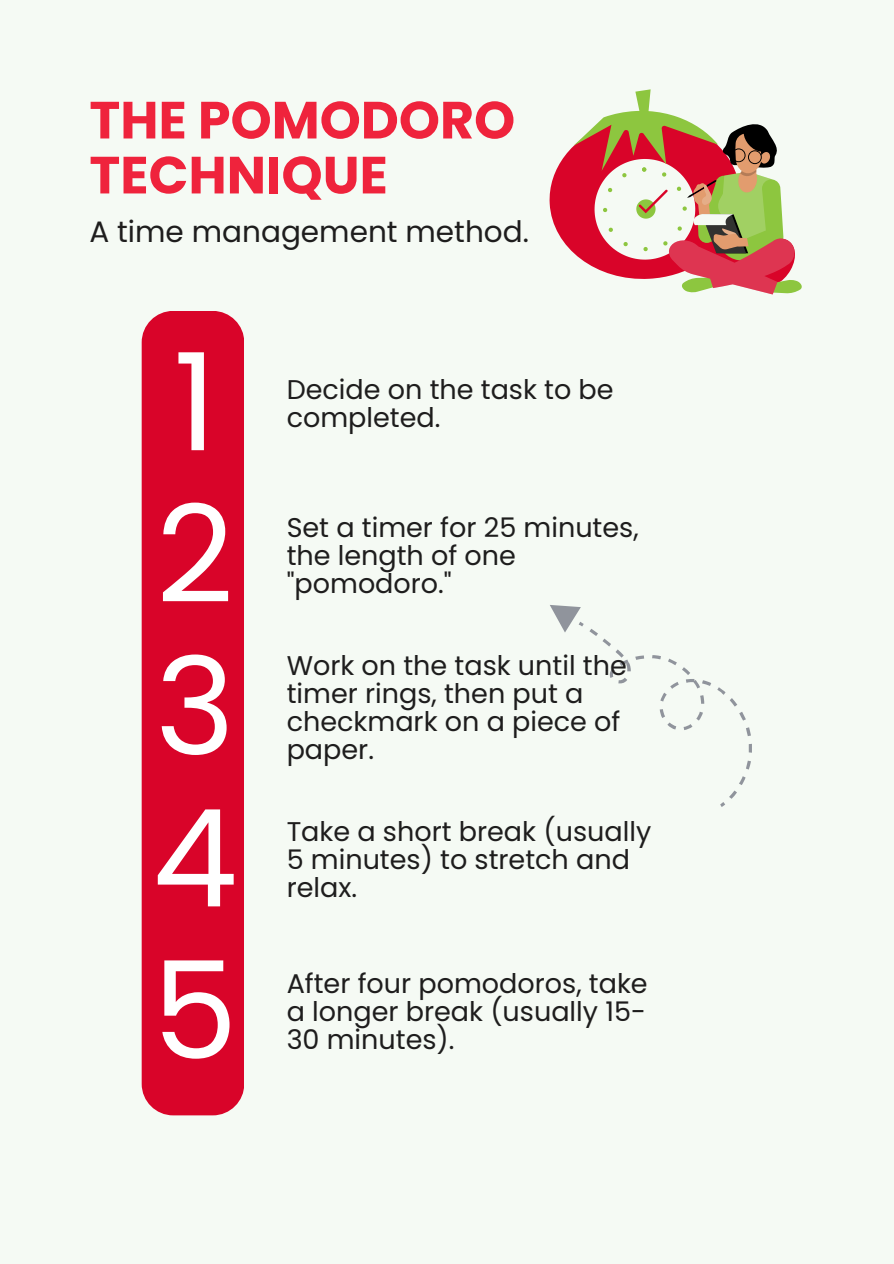
<style>
.page{position:relative;width:894px;height:1264px;background:#fff}
.page>*{position:absolute;margin:0;border:0;box-sizing:border-box;transform-origin:0 0}
.t1{font:135.3px "Poppins";color:#fff}
.t2{font:700 52.2px/54.9px "Poppins";color:#ef233c}
.t3{font:29.55px "Poppins";color:#1e1d1d}
.t4{font:27px/28.2px "Poppins";color:#1e1d1d}
</style>
<div class="page">
<div style="left:0;top:0;width:893px;height:1263px;background:#f5faf4"></div>
<svg style="left:549px;top:89px;width:253px;height:205px"></svg>
<svg style="left:589px;top:629px;width:162px;height:178px"></svg>
<svg style="left:550px;top:605px;width:33px;height:27px"></svg>
<div style="left:142px;top:311px;width:102px;height:804px;background:#d90429;border-radius:32px"></div>
<h1 class="t2" style="left:89px;top:93px;width:427px">THE POMODORO<br>TECHNIQUE</h1>
<p class="t3" style="left:89px;top:210px;width:441px">A time management method.</p>
<p class="t1" style="left:173px;top:308px;width:45px">1</p>
<p class="t1" style="left:156px;top:460px;width:79px">2</p>
<p class="t1" style="left:155px;top:612px;width:81px">3</p>
<p class="t1" style="left:152px;top:764px;width:87px">4</p>
<p class="t1" style="left:152px;top:916px;width:86px">5</p>
<p class="t4" style="left:286px;top:375px;width:328px">Decide on the task to be completed.</p>
<p class="t4" style="left:286px;top:513px;width:353px">Set a timer for 25 minutes, the length of one</p>
<p class="t4" style="left:286px;top:569px;width:167px">"pomodoro."</p>
<p class="t4" style="left:286px;top:651px;width:341px">Work on the task until the timer rings, then put a checkmark on a piece of</p>
<p class="t4" style="left:286px;top:735px;width:89px">paper.</p>
<p class="t4" style="left:286px;top:817px;width:366px">Take a short break (usually<br>5 minutes) to stretch and</p>
<p class="t4" style="left:286px;top:873px;width:72px">relax.</p>
<p class="t4" style="left:286px;top:969px;width:362px">After four pomodoros, take a longer break (usually 15-</p>
<p class="t4" style="left:286px;top:1025px;width:169px">30 minutes).</p>
</div>
